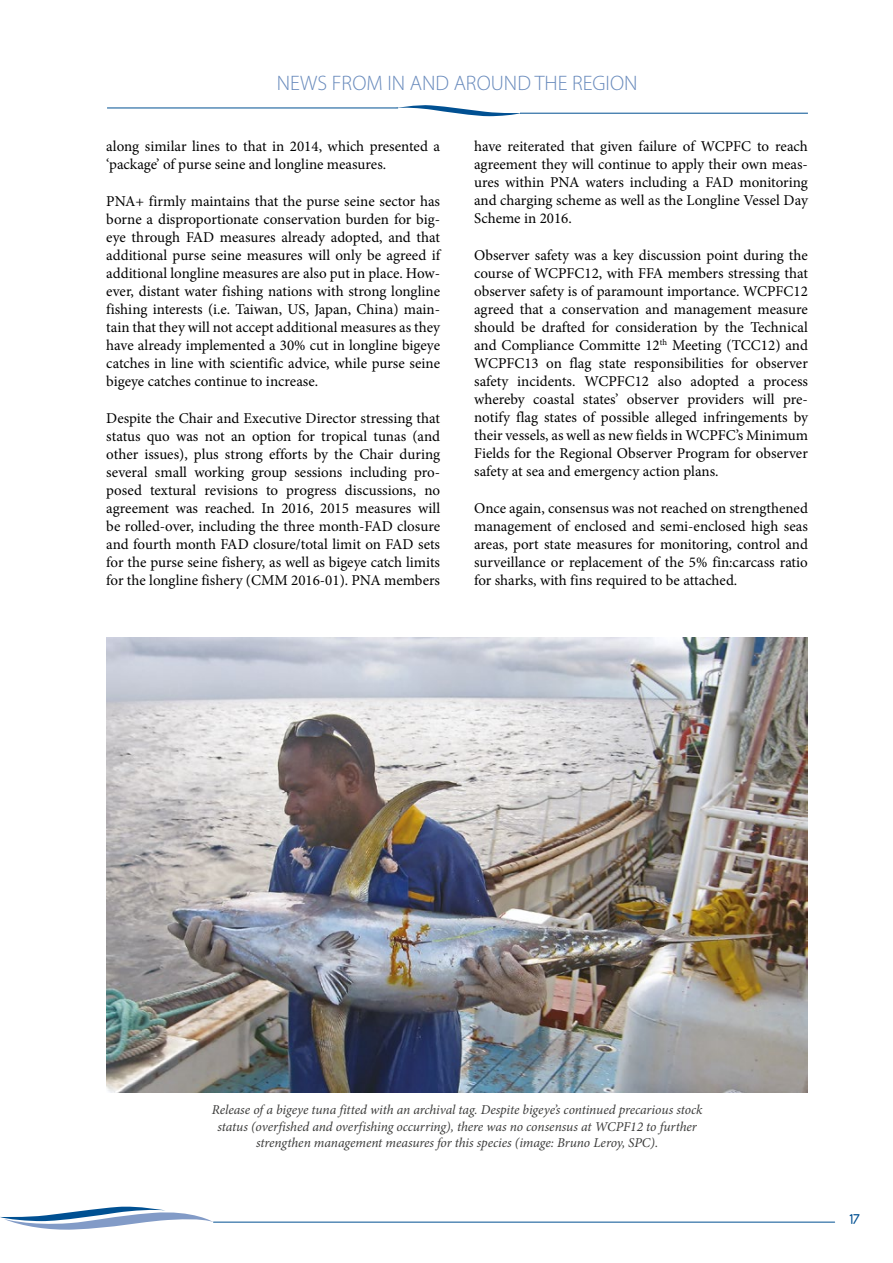
<style>
.page{position:relative;width:893px;height:1263px;background:#fff}
.page>*{position:absolute;margin:0;border:0;box-sizing:border-box;transform-origin:0 0}
.t1{font:300 21px "Myriad Pro";color:#688abc}
.t2{font:15px/18px "Minion Pro";color:#000;text-align:justify}
.t3{font:15px "Duepuntozero";color:#005092}
.t4{font:italic 13.5px/16.5px "Minion Pro";letter-spacing:-.005em;color:#3c3c3b;text-align:center}
</style>
<div class="page">
<svg style="left:0;top:1206px;width:214px;height:24px"></svg>
<hr style="left:214px;top:1222px;width:621px;height:1px;background:#005092">
<hr style="left:520px;top:113px;width:288px;height:1px;background:#005092">
<hr style="left:107px;top:108px;width:291px;height:1px;background:#005092">
<svg style="left:395px;top:105px;width:126px;height:11px"></svg>
<img style="left:106px;top:637px;width:702px;height:456px">
<h1 class="t1" style="left:277px;top:71px;width:362px">NEWS FROM IN AND AROUND THE REGION</h1>
<p class="t2" style="left:106px;top:138px;width:335px">along similar lines to that in 2014, which presented a ‘package’ of purse seine and longline measures.</p>
<p class="t2" style="left:106px;top:192px;width:335px">PNA+ firmly maintains that the purse seine sector has borne a disproportionate conservation burden for big&shy;eye through FAD measures already adopted, and that additional purse seine measures will only be agreed if additional longline measures are also put in place. How&shy;ever, distant water fishing nations with strong longline fishing interests (i.e. Taiwan, US, Japan, China) main&shy;tain that they will not accept additional measures as they have already implemented a 30% cut in longline bigeye catches in line with scientific advice, while purse seine bigeye catches continue to increase.</p>
<p class="t2" style="left:106px;top:409px;width:335px">Despite the Chair and Executive Director stressing that status quo was not an option for tropical tunas (and other issues), plus strong efforts by the Chair during several small working group sessions including pro&shy;posed textural revisions to progress discussions, no agreement was reached. In 2016, 2015 measures will be rolled-over, including the three month-FAD closure and fourth month FAD closure/total limit on FAD sets for the purse seine fishery, as well as bigeye catch limits for the longline fishery (CMM 2016-01). PNA members</p>
<p class="t2" style="left:474px;top:138px;width:335px">have reiterated that given failure of WCPFC to reach agreement they will continue to apply their own meas&shy;ures within PNA waters including a FAD monitoring and charging scheme as well as the Longline Vessel Day Scheme in 2016.</p>
<p class="t2" style="left:474px;top:246px;width:335px">Observer safety was a key discussion point during the course of WCPFC12, with FFA members stressing that observer safety is of paramount importance. WCPFC12 agreed that a conservation and management measure should be drafted for consideration by the Technical and Compliance Committe 12<sup>th</sup> Meeting (TCC12) and WCPFC13 on flag state responsibilities for observer safety incidents. WCPFC12 also adopted a process whereby coastal states’ observer providers will pre&shy;notify flag states of possible alleged infringements by their vessels, as well as new fields in WCPFC’s Minimum Fields for the Regional Observer Program for observer safety at sea and emergency action plans.</p>
<p class="t2" style="left:474px;top:499px;width:335px">Once again, consensus was not reached on strengthened management of enclosed and semi-enclosed high seas areas, port state measures for monitoring, control and surveillance or replacement of the 5% fin:carcass ratio for sharks, with fins required to be attached.</p>
<p class="t4" style="left:212px;top:1101px;width:492px">Release of a bigeye tuna fitted with an archival tag. Despite bigeye’s continued precarious stock status (overfished and overfishing occurring), there was no consensus at WCPF12 to further strengthen management measures for this species (image: Bruno Leroy, SPC).</p>
<p class="t3" style="left:850px;top:1211px;width:11px">17</p>
</div>
